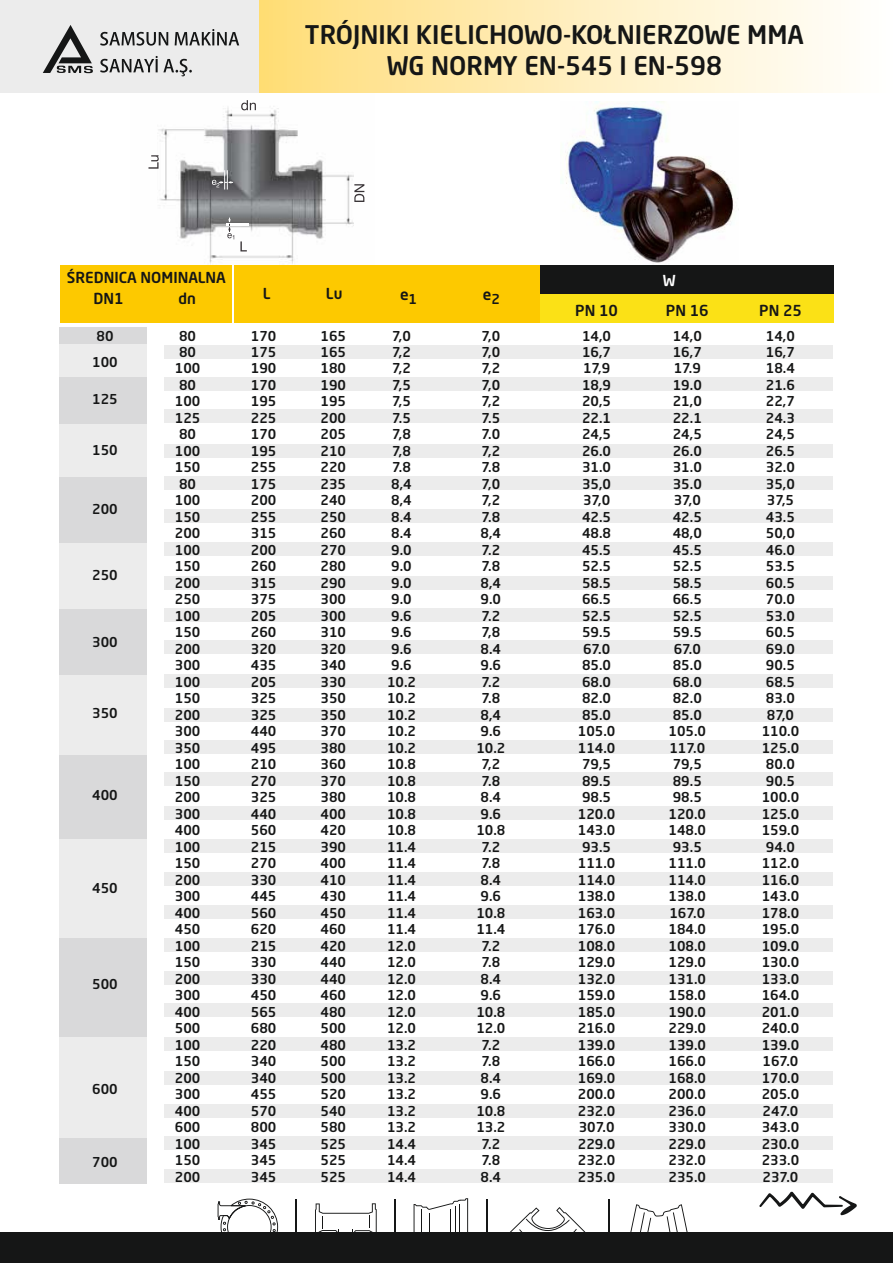
<style>
.page{position:relative;width:893px;height:1263px;background:#fff}
.page>*{position:absolute;margin:0;border:0;box-sizing:border-box;transform-origin:0 0}
.t1{font:500 25.35px/31px "Neo Tech Dacia";color:#151616;text-align:center}
.t2{font:500 15px "Neo Tech Dacia";color:#151616}
.t3{font:500 15px "Neo Tech Dacia";color:#fff}
.t4{font:500 13.5px/16.5px "Neo Tech Dacia";color:#151616;text-align:center}
</style>
<div class="page">
<div style="left:60px;top:1138px;width:87px;height:46px;background:#d9d9da"></div>
<div style="left:60px;top:1037px;width:87px;height:101px;background:#ececec"></div>
<div style="left:60px;top:938px;width:87px;height:99px;background:#d9d9da"></div>
<div style="left:60px;top:838px;width:87px;height:100px;background:#ececec"></div>
<div style="left:60px;top:754px;width:87px;height:84px;background:#d9d9da"></div>
<div style="left:60px;top:675px;width:87px;height:79px;background:#ececec"></div>
<div style="left:60px;top:608px;width:87px;height:67px;background:#d9d9da"></div>
<div style="left:60px;top:543px;width:87px;height:65px;background:#ececec"></div>
<div style="left:60px;top:476px;width:87px;height:67px;background:#d9d9da"></div>
<div style="left:60px;top:423px;width:87px;height:53px;background:#ececec"></div>
<div style="left:60px;top:377px;width:87px;height:46px;background:#d9d9da"></div>
<img style="left:158px;top:107px;width:207px;height:159px">
<svg style="left:241px;top:100px;width:15px;height:10px"></svg>
<svg style="left:354px;top:184px;width:10px;height:18px"></svg>
<svg style="left:148px;top:155px;width:11px;height:14px"></svg>
<svg style="left:240px;top:241px;width:7px;height:10px"></svg>
<svg style="left:212px;top:170px;width:21px;height:19px"></svg>
<hr style="left:226px;top:224px;width:22px;height:2px;background:#fff">
<svg style="left:227px;top:218px;width:7px;height:21px"></svg>
<div style="left:0;top:1233px;width:893px;height:30px;background:#151616"></div>
<hr style="left:394px;top:1199px;width:2px;height:56px;background:#151616">
<hr style="left:486px;top:1199px;width:1px;height:56px;background:#151616">
<hr style="left:608px;top:1199px;width:2px;height:56px;background:#151616">
<hr style="left:295px;top:1199px;width:2px;height:56px;background:#151616">
<svg style="left:315px;top:1203px;width:62px;height:30px"></svg>
<svg style="left:414px;top:1198px;width:54px;height:35px"></svg>
<hr style="left:421px;top:1209px;width:1px;height:36px;background:#151616">
<hr style="left:459px;top:1204px;width:1px;height:46px;background:#151616">
<svg style="left:627px;top:1204px;width:64px;height:29px"></svg>
<svg style="left:505px;top:1207px;width:85px;height:26px"></svg>
<svg style="left:218px;top:1198px;width:60px;height:35px"></svg>
<svg style="left:258px;top:0;width:583px;height:93px;background:#feedb8"></svg>
<div style="left:0;top:0;width:258px;height:93px;background:#ececec"></div>
<svg style="left:100px;top:56px;width:92px;height:20px"></svg>
<svg style="left:100px;top:29px;width:139px;height:17px"></svg>
<svg style="left:43px;top:25px;width:50px;height:48px"></svg>
<img style="left:565px;top:101px;width:173px;height:162px">
<div style="left:164px;top:1137px;width:669px;height:13px;background:#ececec"></div>
<div style="left:164px;top:1169px;width:669px;height:14px;background:#ececec"></div>
<div style="left:234px;top:265px;width:454px;height:57px;background:#fdc900"></div>
<div style="left:164px;top:1104px;width:669px;height:13px;background:#ececec"></div>
<div style="left:60px;top:344px;width:87px;height:33px;background:#ececec"></div>
<div style="left:60px;top:328px;width:87px;height:16px;background:#d9d9da"></div>
<div style="left:164px;top:345px;width:669px;height:14px;background:#ececec"></div>
<div style="left:60px;top:265px;width:171px;height:57px;background:#fdc900"></div>
<div style="left:541px;top:265px;width:293px;height:57px;background:#151616"></div>
<div style="left:541px;top:294px;width:293px;height:28px;background:#fbe116"></div>
<div style="left:164px;top:377px;width:669px;height:14px;background:#ececec"></div>
<div style="left:164px;top:410px;width:669px;height:13px;background:#ececec"></div>
<div style="left:164px;top:445px;width:669px;height:13px;background:#ececec"></div>
<div style="left:164px;top:476px;width:669px;height:14px;background:#ececec"></div>
<div style="left:164px;top:509px;width:669px;height:13px;background:#ececec"></div>
<div style="left:164px;top:543px;width:669px;height:13px;background:#ececec"></div>
<div style="left:164px;top:576px;width:669px;height:13px;background:#ececec"></div>
<div style="left:164px;top:608px;width:669px;height:13px;background:#ececec"></div>
<div style="left:164px;top:640px;width:669px;height:13px;background:#ececec"></div>
<div style="left:164px;top:674px;width:669px;height:14px;background:#ececec"></div>
<div style="left:164px;top:708px;width:669px;height:13px;background:#ececec"></div>
<div style="left:164px;top:740px;width:669px;height:13px;background:#ececec"></div>
<div style="left:164px;top:773px;width:669px;height:13px;background:#ececec"></div>
<div style="left:164px;top:806px;width:669px;height:13px;background:#ececec"></div>
<div style="left:164px;top:839px;width:669px;height:14px;background:#ececec"></div>
<div style="left:164px;top:872px;width:669px;height:14px;background:#ececec"></div>
<div style="left:164px;top:905px;width:669px;height:13px;background:#ececec"></div>
<div style="left:164px;top:938px;width:669px;height:14px;background:#ececec"></div>
<div style="left:164px;top:972px;width:669px;height:13px;background:#ececec"></div>
<div style="left:164px;top:1004px;width:669px;height:13px;background:#ececec"></div>
<div style="left:164px;top:1038px;width:669px;height:13px;background:#ececec"></div>
<div style="left:164px;top:1071px;width:669px;height:13px;background:#ececec"></div>
<svg style="left:759px;top:1191px;width:98px;height:24px"></svg>
<h1 class="t1" style="left:305px;top:22px;width:500px">TRÓJNIKI KIELICHOWO-KOŁNIERZOWE MMA<br>WG NORMY EN-545 I EN-598</h1>
<p class="t2" style="left:67px;top:271px;width:160px">ŚREDNICA NOMINALNA</p>
<p class="t2" style="left:178px;top:293px;width:19px">dn</p>
<p class="t2" style="left:263px;top:288px;width:9px">L</p>
<p class="t2" style="left:326px;top:288px;width:18px">Lu</p>
<p class="t2" style="left:483px;top:288px;width:19px">e<sub>2</sub></p>
<p class="t2" style="left:94px;top:293px;width:32px">DN1</p>
<p class="t2" style="left:400px;top:288px;width:19px">e<sub>1</sub></p>
<p class="t3" style="left:663px;top:275px;width:14px">W</p>
<p class="t2" style="left:575px;top:304px;width:44px">PN 10</p>
<p class="t2" style="left:666px;top:304px;width:44px">PN 16</p>
<p class="t2" style="left:759px;top:304px;width:44px">PN 25</p>
<p class="t4" style="left:92px;top:324px;width:27px;line-height:26px">80<br>100</p>
<p class="t4" style="left:92px;top:392px;width:27px">125</p>
<p class="t4" style="left:92px;top:443px;width:27px">150</p>
<p class="t4" style="left:92px;top:502px;width:27px">200</p>
<p class="t4" style="left:92px;top:568px;width:27px">250</p>
<p class="t4" style="left:92px;top:635px;width:27px">300</p>
<p class="t4" style="left:92px;top:706px;width:27px">350</p>
<p class="t4" style="left:92px;top:788px;width:27px">400</p>
<p class="t4" style="left:92px;top:881px;width:27px">450</p>
<p class="t4" style="left:92px;top:977px;width:27px">500</p>
<p class="t4" style="left:92px;top:1082px;width:27px">600</p>
<p class="t4" style="left:92px;top:1155px;width:27px">700</p>
<p class="t4" style="left:175px;top:329px;width:27px">80<br>80<br>100<br>80<br>100<br>125<br>80<br>100<br>150<br>80<br>100<br>150<br>200<br>100<br>150<br>200<br>250<br>100<br>150<br>200<br>300<br>100<br>150<br>200<br>300<br>350<br>100<br>150<br>200<br>300<br>400<br>100<br>150<br>200<br>300<br>400<br>450<br>100<br>150<br>200<br>300<br>400<br>500<br>100<br>150<br>200<br>300<br>400<br>600<br>100<br>150<br>200</p>
<p class="t4" style="left:251px;top:329px;width:27px;text-align:justify">170<br>175<br>190<br>170<br>195<br>225<br>170<br>195<br>255<br>175<br>200<br>255<br>315<br>200<br>260<br>315<br>375<br>205<br>260<br>320<br>435<br>205<br>325<br>325<br>440<br>495<br>210<br>270<br>325<br>440<br>560<br>215<br>270<br>330<br>445<br>560<br>620<br>215<br>330<br>330<br>450<br>565<br>680<br>220<br>340<br>340<br>455<br>570<br>800<br>345<br>345<br>345</p>
<p class="t4" style="left:321px;top:329px;width:27px;text-align:justify">165<br>165<br>180<br>190<br>195<br>200<br>205<br>210<br>220<br>235<br>240<br>250<br>260<br>270<br>280<br>290<br>300<br>300<br>310<br>320<br>340<br>330<br>350<br>350<br>370<br>380<br>360<br>370<br>380<br>400<br>420<br>390<br>400<br>410<br>430<br>450<br>460<br>420<br>440<br>440<br>460<br>480<br>500<br>480<br>500<br>500<br>520<br>540<br>580<br>525<br>525<br>525</p>
<p class="t4" style="left:387px;top:329px;width:31px">7,0<br>7,2<br>7,2<br>7,5<br>7,5<br>7.5<br>7,8<br>7,8<br>7.8<br>8,4<br>8,4<br>8.4<br>8.4<br>9.0<br>9.0<br>9.0<br>9.0<br>9.6<br>9.6<br>9.6<br>9.6<br>10.2<br>10.2<br>10.2<br>10.2<br>10.2<br>10.8<br>10.8<br>10.8<br>10.8<br>10.8<br>11.4<br>11.4<br>11.4<br>11.4<br>11.4<br>11.4<br>12.0<br>12.0<br>12.0<br>12.0<br>12.0<br>12.0<br>13.2<br>13.2<br>13.2<br>13.2<br>13.2<br>13.2<br>14.4<br>14.4<br>14.4</p>
<p class="t4" style="left:476px;top:329px;width:31px">7,0<br>7,0<br>7,2<br>7,0<br>7,2<br>7.5<br>7.0<br>7,2<br>7.8<br>7,0<br>7,2<br>7.8<br>8,4<br>7.2<br>7.8<br>8,4<br>9.0<br>7.2<br>7,8<br>8.4<br>9.6<br>7.2<br>7.8<br>8,4<br>9.6<br>10.2<br>7,2<br>7.8<br>8.4<br>9.6<br>10.8<br>7.2<br>7.8<br>8.4<br>9.6<br>10.8<br>11.4<br>7.2<br>7.8<br>8.4<br>9.6<br>10.8<br>12.0<br>7.2<br>7.8<br>8.4<br>9.6<br>10.8<br>13.2<br>7.2<br>7.8<br>8.4</p>
<p class="t4" style="left:578px;top:329px;width:39px">14,0<br>16,7<br>17,9<br>18,9<br>20,5<br>22.1<br>24,5<br>26.0<br>31.0<br>35,0<br>37,0<br>42.5<br>48.8<br>45.5<br>52.5<br>58.5<br>66.5<br>52.5<br>59.5<br>67.0<br>85.0<br>68.0<br>82.0<br>85.0<br>105.0<br>114.0<br>79,5<br>89.5<br>98.5<br>120.0<br>143.0<br>93.5<br>111.0<br>114.0<br>138.0<br>163.0<br>176.0<br>108.0<br>129.0<br>132.0<br>159.0<br>185.0<br>216.0<br>139.0<br>166.0<br>169.0<br>200.0<br>232.0<br>307.0<br>229.0<br>232.0<br>235.0</p>
<p class="t4" style="left:669px;top:329px;width:39px">14,0<br>16,7<br>17.9<br>19.0<br>21,0<br>22.1<br>24,5<br>26.0<br>31.0<br>35.0<br>37,0<br>42.5<br>48,0<br>45.5<br>52.5<br>58.5<br>66.5<br>52.5<br>59.5<br>67.0<br>85.0<br>68.0<br>82.0<br>85.0<br>105.0<br>117.0<br>79,5<br>89.5<br>98.5<br>120.0<br>148.0<br>93.5<br>111.0<br>114.0<br>138.0<br>167.0<br>184.0<br>108.0<br>129.0<br>131.0<br>158.0<br>190.0<br>229.0<br>139.0<br>166.0<br>168.0<br>200.0<br>236.0<br>330.0<br>229.0<br>232.0<br>235.0</p>
<p class="t4" style="left:762px;top:329px;width:39px">14,0<br>16,7<br>18.4<br>21.6<br>22,7<br>24.3<br>24,5<br>26.5<br>32.0<br>35,0<br>37,5<br>43.5<br>50,0<br>46.0<br>53.5<br>60.5<br>70.0<br>53.0<br>60.5<br>69.0<br>90.5<br>68.5<br>83.0<br>87,0<br>110.0<br>125.0<br>80.0<br>90.5<br>100.0<br>125.0<br>159.0<br>94.0<br>112.0<br>116.0<br>143.0<br>178.0<br>195.0<br>109.0<br>130.0<br>133.0<br>164.0<br>201.0<br>240.0<br>139.0<br>167.0<br>170.0<br>205.0<br>247.0<br>343.0<br>230.0<br>233.0<br>237.0</p>
</div>
